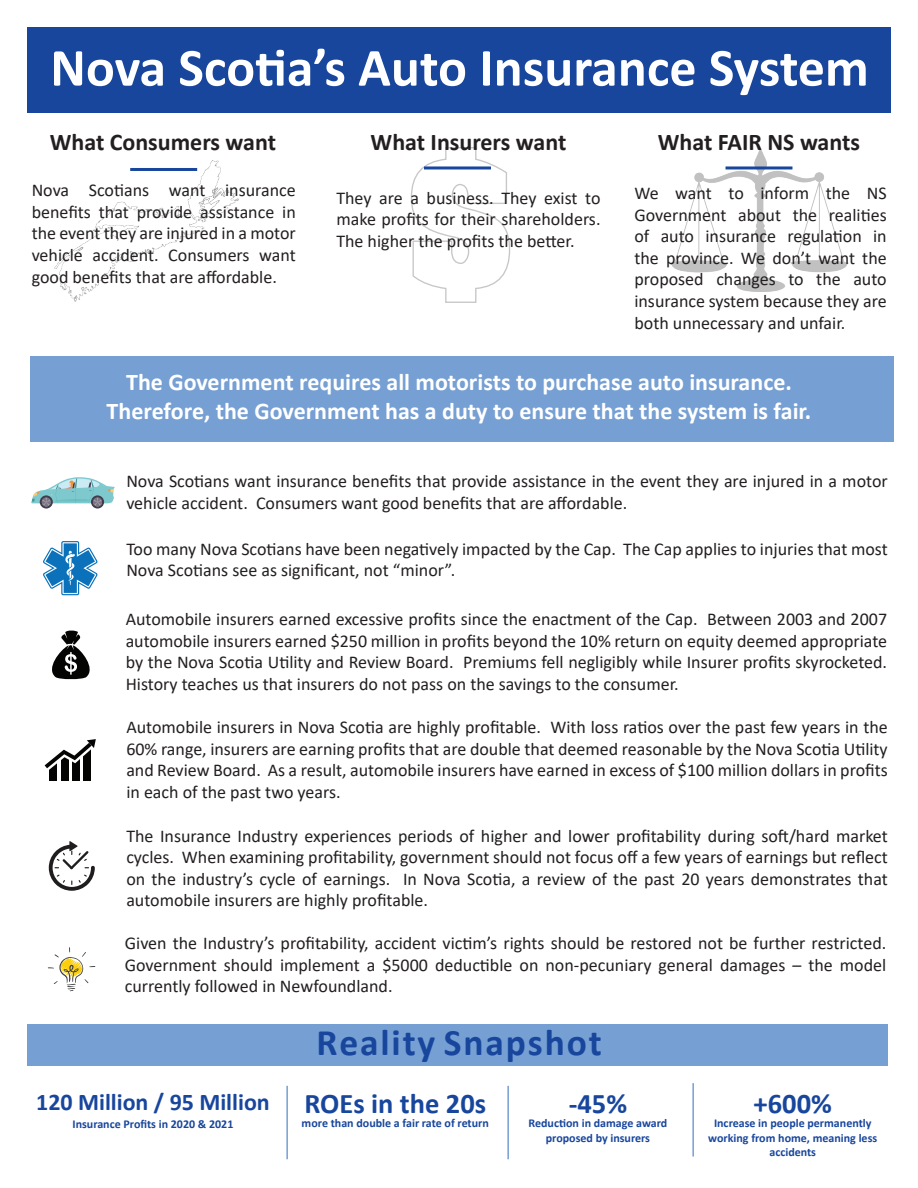
<style>
.page{position:relative;width:918px;height:1188px;background:#fff}
.page>*{position:absolute;margin:0;border:0;box-sizing:border-box;transform-origin:0 0}
.t1{font:700 54px "Calibri";color:#fff}
.t2{font:700 37.5px "Calibri";letter-spacing:.05em;color:#18469d}
.t3{font:700 28.5px "Calibri";color:#18469d}
.t4{font:700 24px/28.8px "Calibri";color:#fff;text-align:center}
.t5{font:700 24px "Calibri";color:#231f20}
.t6{font:700 24px "Calibri";color:#18469d}
.t7{font:18px/21.6px "Calibri";color:#231f20;text-align:justify}
.t8{font:700 12px/14.4px "Calibri";color:#18469d;text-align:center}
</style>
<div class="page">
<div style="left:27px;top:1024px;width:861px;height:41px;background:#769fd3"></div>
<svg style="left:31px;top:477px;width:84px;height:32px"></svg>
<img style="left:670px;top:148px;width:178px;height:144px">
<svg style="left:410px;top:147px;width:101px;height:156px"></svg>
<img style="left:54px;top:160px;width:185px;height:142px">
<div style="left:27px;top:27px;width:864px;height:85px;background:#18469d"></div>
<hr style="left:130px;top:168px;width:67px;height:3px;background:#18469d">
<hr style="left:424px;top:166px;width:67px;height:3px;background:#18469d">
<hr style="left:726px;top:166px;width:66px;height:3px;background:#18469d">
<div style="left:30px;top:356px;width:864px;height:85px;background:#769fd3"></div>
<svg style="left:52px;top:630px;width:38px;height:50px"></svg>
<svg style="left:48px;top:947px;width:47px;height:44px"></svg>
<svg style="left:43px;top:541px;width:55px;height:54px"></svg>
<div style="left:50px;top:760px;width:7px;height:20px;background:#040503"></div>
<div style="left:61px;top:753px;width:7px;height:27px;background:#040503"></div>
<div style="left:72px;top:756px;width:7px;height:24px;background:#040503"></div>
<div style="left:83px;top:747px;width:8px;height:33px;background:#040503"></div>
<svg style="left:44px;top:739px;width:52px;height:33px"></svg>
<svg style="left:49px;top:841px;width:46px;height:50px"></svg>
<hr style="left:286px;top:1086px;width:2px;height:73px;background:#769fd3">
<hr style="left:507px;top:1086px;width:2px;height:73px;background:#769fd3">
<hr style="left:692px;top:1083px;width:2px;height:74px;background:#769fd3">
<h1 class="t1" style="left:50px;top:29px;width:820px">Nova Scotia’s Auto Insurance System</h1>
<h3 class="t5" style="left:50px;top:125px;width:228px">What Consumers want</h3>
<h3 class="t5" style="left:371px;top:125px;width:197px">What Insurers want</h3>
<h3 class="t5" style="left:658px;top:125px;width:204px">What FAIR NS wants</h3>
<p class="t7" style="left:32px;top:179px;width:266px">Nova Scotians want insurance benefits that provide assistance in the event they are injured in a motor vehicle accident. Consumers want good benefits that are affordable.</p>
<p class="t7" style="left:336px;top:186px;width:266px">They are a business. They exist to make profits for their shareholders.<br>The higher the profits the better.</p>
<p class="t7" style="left:634px;top:182px;width:254px">We want to inform the NS Government about the realities of auto insurance regulation in the province. We don’t want the proposed changes to the auto insurance system because they are both unnecessary and unfair.</p>
<h3 class="t4" style="left:107px;top:367px;width:706px">The Government requires all motorists to purchase auto insurance.<br>Therefore, the Government has a duty to ensure that the system is fair.</h3>
<p class="t7" style="left:126px;top:470px;width:763px">Nova Scotians want insurance benefits that provide assistance in the event they are injured in a motor vehicle accident. Consumers want good benefits that are affordable.</p>
<p class="t7" style="left:126px;top:537px;width:763px">Too many Nova Scotians have been negatively impacted by the Cap. The Cap applies to injuries that most<br>Nova Scotians see as significant, not “minor”.</p>
<p class="t7" style="left:126px;top:608px;width:763px">Automobile insurers earned excessive profits since the enactment of the Cap. Between 2003 and 2007 automobile insurers earned $250 million in profits beyond the 10% return on equity deemed appropriate by the Nova Scotia Utility and Review Board. Premiums fell negligibly while Insurer profits skyrocketed.<br>History teaches us that insurers do not pass on the savings to the consumer.</p>
<p class="t7" style="left:126px;top:716px;width:763px">Automobile insurers in Nova Scotia are highly profitable. With loss ratios over the past few years in the 60% range, insurers are earning profits that are double that deemed reasonable by the Nova Scotia Utility and Review Board. As a result, automobile insurers have earned in excess of $100 million dollars in profits in each of the past two years.</p>
<p class="t7" style="left:126px;top:824px;width:763px">The Insurance Industry experiences periods of higher and lower profitability during soft/hard market cycles. When examining profitability, government should not focus off a few years of earnings but reflect on the industry’s cycle of earnings. In Nova Scotia, a review of the past 20 years demonstrates that automobile insurers are highly profitable.</p>
<p class="t7" style="left:125px;top:932px;width:763px">Given the Industry’s profitability, accident victim’s rights should be restored not be further restricted.<br>Government should implement a $5000 deductible on non-pecuniary general damages – the model currently followed in Newfoundland.</p>
<h3 class="t6" style="left:36px;top:1085px;width:235px">120 Million / 95 Million</h3>
<p class="t8" style="left:72px;top:1116px;width:162px">Insurance Profits in 2020 &amp; 2021</p>
<h2 class="t2" style="left:316px;top:1016px;width:287px">Reality Snapshot</h2>
<h3 class="t3" style="left:304px;top:1083px;width:183px">ROEs in the 20s</h3>
<p class="t8" style="left:302px;top:1116px;width:189px">more than double a fair rate of return</p>
<h3 class="t3" style="left:569px;top:1083px;width:60px">-45%</h3>
<p class="t8" style="left:529px;top:1116px;width:140px">Reduction in damage award proposed by insurers</p>
<h3 class="t3" style="left:754px;top:1083px;width:80px">+600%</h3>
<p class="t8" style="left:708px;top:1116px;width:170px">Increase in people permanently working from home, meaning less accidents</p>
</div>
